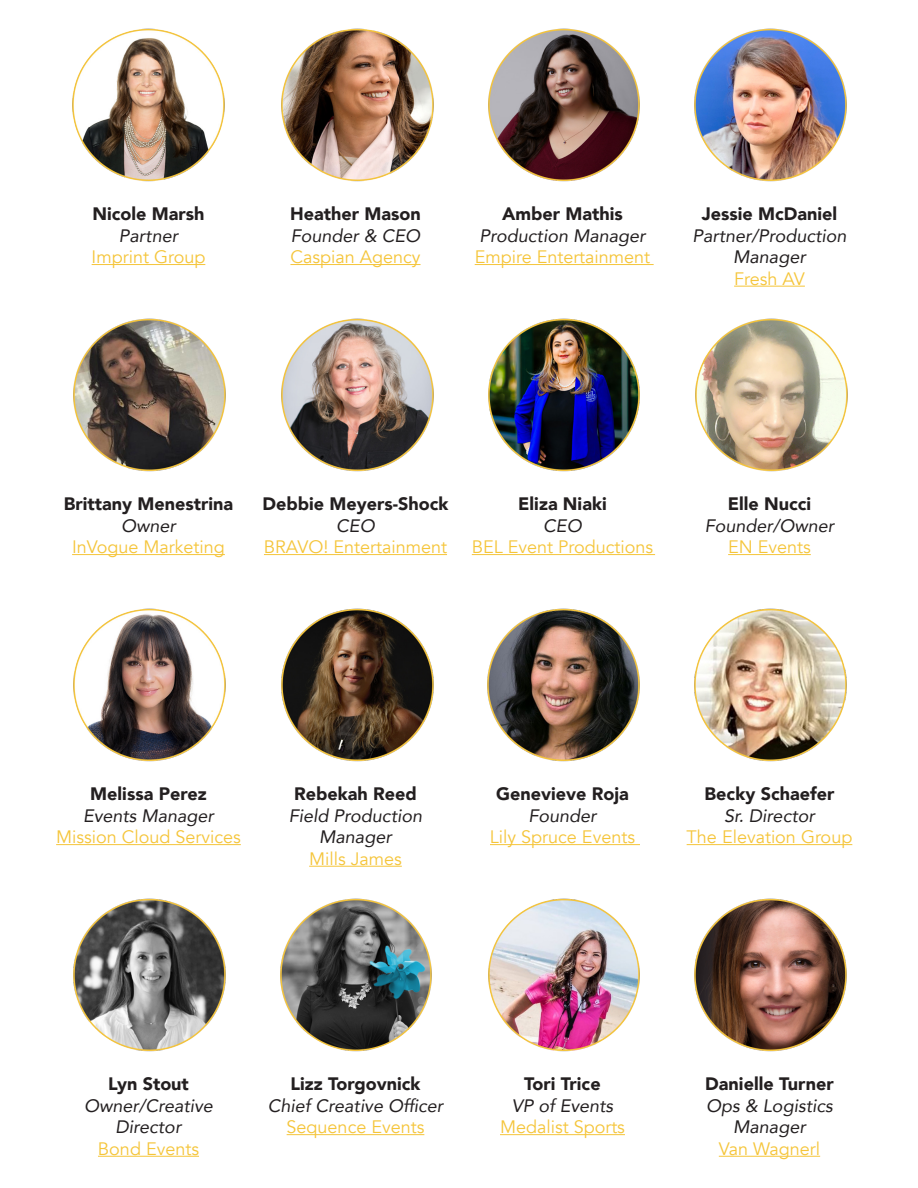
<style>
.page{position:relative;width:918px;height:1188px;background:#fff}
.page>*{position:absolute;margin:0;border:0;box-sizing:border-box;transform-origin:0 0}
.t1{font:18px "Avenir";color:#f5c53a}
.t2{font:italic 18px/21.6px "Avenir";color:#231f20;text-align:center}
.t3{font:900 18px "Avenir";color:#231f20}
</style>
<div class="page">
<hr style="left:92px;top:264px;width:113px;height:1px;background:#f5c53a">
<hr style="left:290px;top:264px;width:131px;height:1px;background:#f5c53a">
<hr style="left:475px;top:264px;width:179px;height:1px;background:#f5c53a">
<hr style="left:734px;top:286px;width:71px;height:1px;background:#f5c53a">
<img style="left:72px;top:28px;width:153px;height:154px">
<img style="left:281px;top:28px;width:153px;height:154px">
<img style="left:488px;top:28px;width:152px;height:154px">
<hr style="left:72px;top:554px;width:153px;height:1px;background:#f5c53a">
<hr style="left:264px;top:554px;width:183px;height:1px;background:#f5c53a">
<hr style="left:472px;top:554px;width:183px;height:1px;background:#f5c53a">
<hr style="left:728px;top:554px;width:83px;height:1px;background:#f5c53a">
<img style="left:73px;top:318px;width:153px;height:154px">
<img style="left:281px;top:318px;width:153px;height:154px">
<img style="left:488px;top:318px;width:152px;height:154px">
<img style="left:694px;top:28px;width:153px;height:154px">
<hr style="left:56px;top:844px;width:185px;height:1px;background:#f5c53a">
<hr style="left:309px;top:866px;width:93px;height:1px;background:#f5c53a">
<hr style="left:490px;top:844px;width:150px;height:1px;background:#f5c53a">
<hr style="left:687px;top:844px;width:165px;height:1px;background:#f5c53a">
<img style="left:73px;top:608px;width:153px;height:154px">
<img style="left:281px;top:608px;width:153px;height:154px">
<img style="left:694px;top:608px;width:153px;height:154px">
<img style="left:695px;top:318px;width:153px;height:154px">
<hr style="left:98px;top:1156px;width:101px;height:1px;background:#f5c53a">
<hr style="left:287px;top:1134px;width:137px;height:1px;background:#f5c53a">
<hr style="left:500px;top:1134px;width:125px;height:1px;background:#f5c53a">
<hr style="left:719px;top:1156px;width:101px;height:1px;background:#f5c53a">
<img style="left:280px;top:898px;width:152px;height:154px">
<img style="left:488px;top:898px;width:152px;height:154px">
<img style="left:694px;top:898px;width:153px;height:154px">
<img style="left:73px;top:898px;width:153px;height:154px">
<img style="left:487px;top:608px;width:153px;height:154px">
<p class="t3" style="left:93px;top:198px;width:113px">Nicole Marsh</p>
<p class="t2" style="left:119px;top:224px;width:61px">Partner</p>
<p class="t1" style="left:92px;top:246px;width:115px">Imprint Group</p>
<p class="t3" style="left:290px;top:198px;width:132px">Heather Mason</p>
<p class="t2" style="left:291px;top:224px;width:131px">Founder &amp; CEO</p>
<p class="t1" style="left:290px;top:246px;width:132px">Caspian Agency</p>
<p class="t3" style="left:502px;top:198px;width:122px">Amber Mathis</p>
<p class="t2" style="left:480px;top:224px;width:167px">Production Manager</p>
<p class="t1" style="left:475px;top:246px;width:177px">Empire Entertainment</p>
<p class="t3" style="left:702px;top:198px;width:137px">Jessie McDaniel</p>
<p class="t2" style="left:692px;top:224px;width:156px">Partner/Production<br>Manager</p>
<p class="t1" style="left:734px;top:268px;width:72px">Fresh AV</p>
<p class="t3" style="left:64px;top:488px;width:171px">Brittany Menestrina</p>
<p class="t2" style="left:121px;top:514px;width:56px">Owner</p>
<p class="t1" style="left:72px;top:536px;width:154px">InVogue Marketing</p>
<p class="t3" style="left:263px;top:488px;width:187px">Debbie Meyers-Shock</p>
<p class="t2" style="left:336px;top:514px;width:40px">CEO</p>
<p class="t1" style="left:264px;top:536px;width:185px">BRAVO! Entertainment</p>
<p class="t3" style="left:518px;top:488px;width:90px">Eliza Niaki</p>
<p class="t2" style="left:543px;top:514px;width:40px">CEO</p>
<p class="t1" style="left:472px;top:536px;width:183px">BEL Event Productions</p>
<p class="t3" style="left:728px;top:488px;width:85px">Elle Nucci</p>
<p class="t2" style="left:705px;top:514px;width:131px">Founder/Owner</p>
<p class="t1" style="left:728px;top:536px;width:84px">EN Events</p>
<p class="t3" style="left:90px;top:778px;width:118px">Melissa Perez</p>
<p class="t2" style="left:83px;top:804px;width:132px">Events Manager</p>
<p class="t1" style="left:56px;top:826px;width:186px">Mission Cloud Services</p>
<p class="t3" style="left:294px;top:778px;width:124px">Rebekah Reed</p>
<p class="t2" style="left:289px;top:804px;width:135px">Field Production<br>Manager</p>
<p class="t1" style="left:309px;top:848px;width:94px">Mills James</p>
<p class="t3" style="left:496px;top:778px;width:134px">Genevieve Roja</p>
<p class="t2" style="left:528px;top:804px;width:70px">Founder</p>
<p class="t1" style="left:490px;top:826px;width:147px">Lily Spruce Events</p>
<p class="t3" style="left:705px;top:778px;width:131px">Becky Schaefer</p>
<p class="t2" style="left:724px;top:804px;width:92px">Sr. Director</p>
<p class="t1" style="left:687px;top:826px;width:167px">The Elevation Group</p>
<p class="t3" style="left:108px;top:1068px;width:82px">Lyn Stout</p>
<p class="t2" style="left:84px;top:1095px;width:130px">Owner/Creative<br>Director</p>
<p class="t1" style="left:98px;top:1138px;width:103px">Bond Events</p>
<p class="t3" style="left:290px;top:1068px;width:132px">Lizz Torgovnick</p>
<p class="t2" style="left:268px;top:1095px;width:177px">Chief Creative Officer</p>
<p class="t1" style="left:287px;top:1116px;width:139px">Sequence Events</p>
<p class="t3" style="left:524px;top:1068px;width:78px">Tori Trice</p>
<p class="t2" style="left:512px;top:1095px;width:103px">VP of Events</p>
<p class="t1" style="left:500px;top:1116px;width:126px">Medalist Sports</p>
<p class="t3" style="left:705px;top:1068px;width:130px">Danielle Turner</p>
<p class="t2" style="left:706px;top:1095px;width:128px">Ops &amp; Logistics<br>Manager</p>
<p class="t1" style="left:719px;top:1138px;width:103px">Van Wagnerl</p>
</div>
